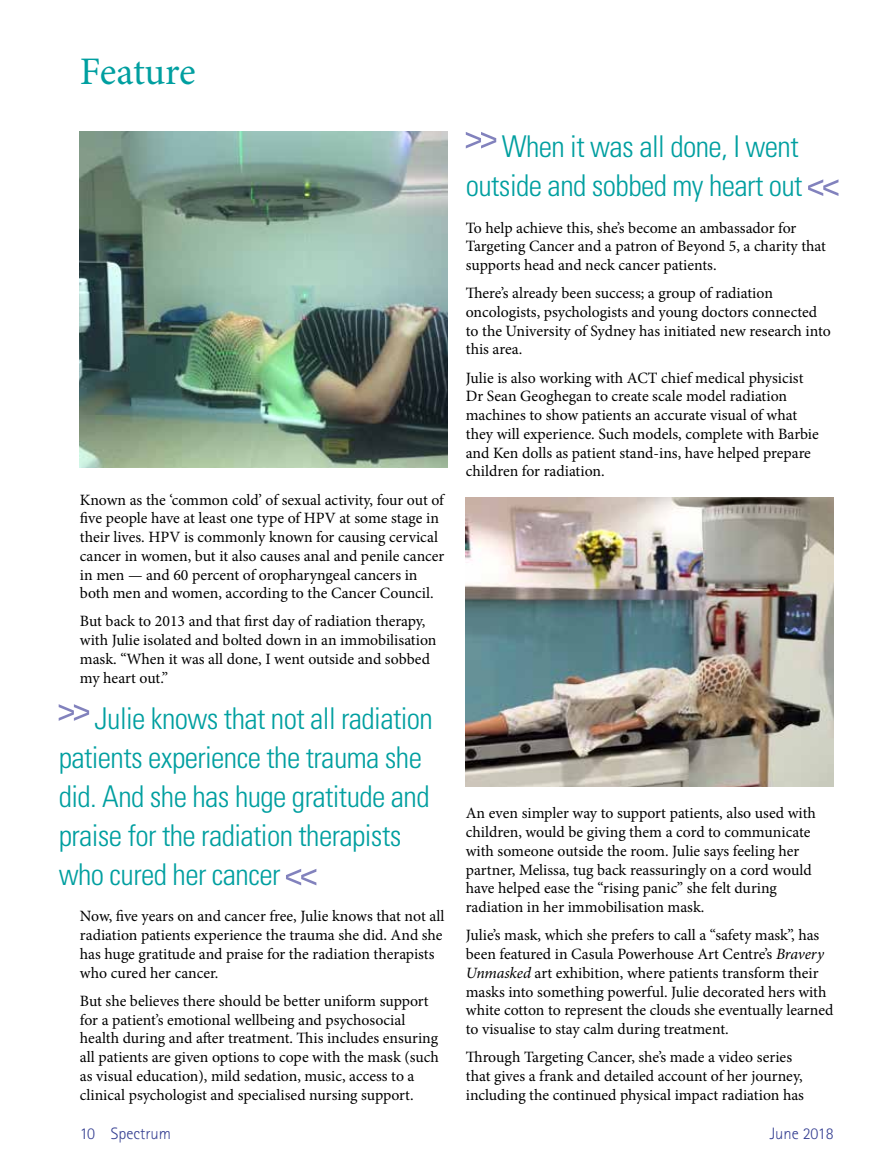
<style>
.page{position:relative;width:893px;height:1174px;background:#fff}
.page>*{position:absolute;margin:0;border:0;box-sizing:border-box;transform-origin:0 0}
.t1{font:39px "Minion Pro";letter-spacing:-.01em;color:#009fa0}
.t2{font:300 condensed 30px/39px "Univers LT Std";letter-spacing:-.02em;color:#009fa0}
.t3{font:300 16.5px "Rotis Sans Serif";color:#343e91}
.t4{font:15.75px/18.8px "Minion Pro";color:#000}
.s1{font-style:italic}
</style>
<div class="page">
<img style="left:466px;top:498px;width:368px;height:289px">
<img style="left:80px;top:132px;width:368px;height:336px">
<svg style="left:59px;top:704px;width:30px;height:17px"></svg>
<svg style="left:286px;top:869px;width:30px;height:16px"></svg>
<svg style="left:466px;top:132px;width:30px;height:16px"></svg>
<svg style="left:808px;top:179px;width:30px;height:17px"></svg>
<h1 class="t1" style="left:80px;top:45px;width:117px">Feature</h1>
<p class="t4" style="left:80px;top:490px;width:366px">Known as the ‘common cold’ of sexual activity, four out of five people have at least one type of HPV at some stage in their lives. HPV is commonly known for causing cervical cancer in women, but it also causes anal and penile cancer in men — and 60 percent of oropharyngeal cancers in both men and women, according to the Cancer Council.</p>
<p class="t4" style="left:80px;top:612px;width:358px">But back to 2013 and that first day of radiation therapy, with Julie isolated and bolted down in an immobilisation mask. “When it was all done, I went outside and sobbed my heart out.”</p>
<h2 class="t2" style="left:59px;top:699px;width:376px;text-indent:36px">Julie knows that not all radiation patients experience the trauma she did. And she has huge gratitude and praise for the radiation therapists who cured her cancer</h2>
<p class="t4" style="left:80px;top:907px;width:366px">Now, five years on and cancer free, Julie knows that not all radiation patients experience the trauma she did. And she has huge gratitude and praise for the radiation therapists who cured her cancer.</p>
<p class="t4" style="left:80px;top:991px;width:360px">But she believes there should be better uniform support for a patient’s emotional wellbeing and psychosocial health during and after treatment. This includes ensuring all patients are given options to cope with the mask (such as visual education), mild sedation, music, access to a clinical psychologist and specialised nursing support.</p>
<h2 class="t2" style="left:466px;top:127px;width:338px;text-align:right">When it was all done, I went outside and sobbed my heart out</h2>
<p class="t4" style="left:466px;top:218px;width:362px">To help achieve this, she’s become an ambassador for<br>Targeting Cancer and a patron of Beyond 5, a charity that supports head and neck cancer patients.</p>
<p class="t4" style="left:466px;top:284px;width:367px">There’s already been success; a group of radiation oncologists, psychologists and young doctors connected to the University of Sydney has initiated new research into this area.</p>
<p class="t4" style="left:466px;top:368px;width:355px">Julie is also working with ACT chief medical physicist Dr Sean Geoghegan to create scale model radiation machines to show patients an accurate visual of what they will experience. Such models, complete with Barbie and Ken dolls as patient stand-ins, have helped prepare children for radiation.</p>
<p class="t4" style="left:466px;top:804px;width:352px">An even simpler way to support patients, also used with children, would be giving them a cord to communicate with someone outside the room. Julie says feeling her partner, Melissa, tug back reassuringly on a cord would have helped ease the “rising panic” she felt during radiation in her immobilisation mask.</p>
<p class="t4" style="left:466px;top:926px;width:369px">Julie’s mask, which she prefers to call a “safety mask”, has been featured in Casula Powerhouse Art Centre’s <span class="s1">Bravery Unmasked</span> art exhibition, where patients transform their masks into something powerful. Julie decorated hers with white cotton to represent the clouds she eventually learned to visualise to stay calm during treatment.</p>
<p class="t4" style="left:466px;top:1047px;width:340px">Through Targeting Cancer, she’s made a video series that gives a frank and detailed account of her journey, including the continued physical impact radiation has</p>
<p class="t3" style="left:80px;top:1123px;width:93px">10 Spectrum</p>
<p class="t3" style="left:770px;top:1123px;width:66px">June 2018</p>
</div>
